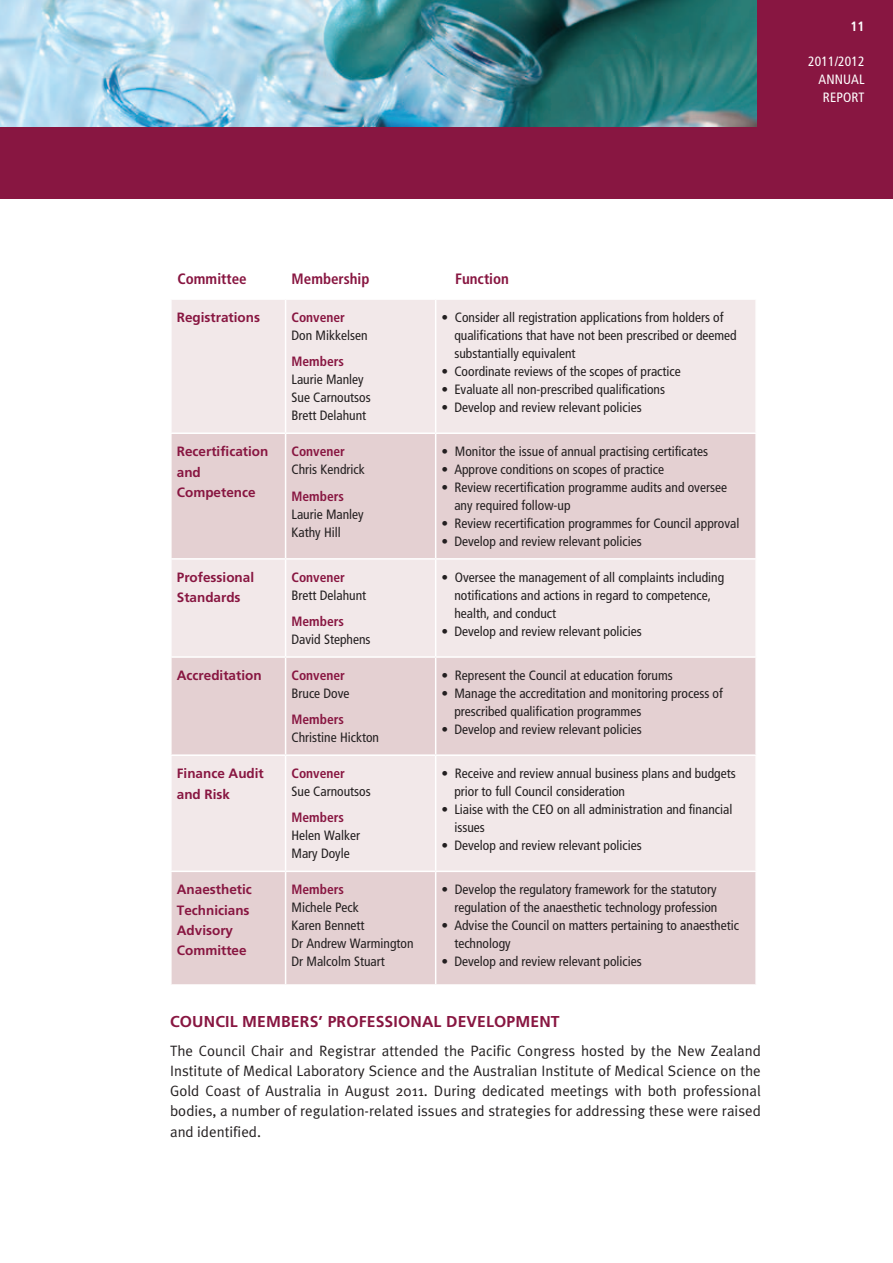
<style>
.page{position:relative;width:893px;height:1263px;background:#fff}
.page>*{position:absolute;margin:0;border:0;box-sizing:border-box;transform-origin:0 0}
.t1{font:700 15.75px "Frutiger";letter-spacing:.01em;color:#881641}
.t2{font:15px/20.2px "Meta Plus Normal";color:#231f20;text-align:justify}
.t3{font:700 condensed 15px "Frutiger";color:#881641}
.t4{font:condensed 13.5px/18px "Frutiger";color:#231f20}
.t5{font:700 13.5px/20.2px "Frutiger";color:#881641}
.t6{font:700 condensed 13.5px "Frutiger";color:#881641}
.t7{font:condensed 13.5px/18px "Frutiger";letter-spacing:.01em;color:#fff;text-align:right}
.t8{font:700 condensed 13.5px "Frutiger";color:#fff}
</style>
<div class="page">
<div style="left:0;top:0;width:893px;height:198px;background:#881641"></div>
<img style="left:0;top:0;width:757px;height:126px">
<div style="left:172px;top:300px;width:583px;height:132px;background:#f2e8e9"></div>
<svg style="left:172px;top:434px;width:583px;height:550px;background:#e9d9da"></svg>
<hr style="left:285px;top:300px;width:1px;height:132px;background:#fff">
<hr style="left:435px;top:300px;width:1px;height:132px;background:#fff">
<hr style="left:285px;top:434px;width:1px;height:124px;background:#fff">
<hr style="left:435px;top:434px;width:1px;height:124px;background:#fff">
<hr style="left:170px;top:558px;width:116px;height:2px;background:#fff">
<hr style="left:286px;top:558px;width:150px;height:2px;background:#fff">
<hr style="left:285px;top:560px;width:1px;height:96px;background:#fff">
<hr style="left:436px;top:558px;width:321px;height:2px;background:#fff">
<hr style="left:435px;top:560px;width:1px;height:96px;background:#fff">
<hr style="left:170px;top:656px;width:116px;height:2px;background:#fff">
<hr style="left:286px;top:656px;width:150px;height:2px;background:#fff">
<hr style="left:285px;top:658px;width:1px;height:96px;background:#fff">
<hr style="left:436px;top:656px;width:321px;height:2px;background:#fff">
<hr style="left:435px;top:658px;width:1px;height:96px;background:#fff">
<hr style="left:170px;top:754px;width:116px;height:2px;background:#fff">
<hr style="left:286px;top:754px;width:150px;height:2px;background:#fff">
<hr style="left:285px;top:756px;width:1px;height:114px;background:#fff">
<hr style="left:436px;top:754px;width:321px;height:2px;background:#fff">
<hr style="left:435px;top:756px;width:1px;height:114px;background:#fff">
<hr style="left:170px;top:870px;width:116px;height:2px;background:#fff">
<hr style="left:286px;top:870px;width:150px;height:2px;background:#fff">
<hr style="left:285px;top:872px;width:1px;height:112px;background:#fff">
<hr style="left:436px;top:870px;width:321px;height:2px;background:#fff">
<hr style="left:435px;top:872px;width:1px;height:112px;background:#fff">
<p class="t8" style="left:851px;top:19px;width:16px">11</p>
<p class="t7" style="left:808px;top:53px;width:58px">2011/2012<br>ANNUAL<br>REPORT</p>
<p class="t3" style="left:178px;top:270px;width:71px">Committee</p>
<p class="t3" style="left:292px;top:270px;width:79px">Membership</p>
<p class="t3" style="left:455px;top:270px;width:55px">Function</p>
<p class="t5" style="left:177px;top:307px;width:85px">Registrations</p>
<p class="t6" style="left:292px;top:309px;width:55px">Convener</p>
<p class="t4" style="left:292px;top:326px;width:77px">Don Mikkelsen</p>
<p class="t6" style="left:292px;top:354px;width:54px">Members</p>
<p class="t4" style="left:292px;top:371px;width:81px">Laurie Manley<br>Sue Carnoutsos<br>Brett Delahunt</p>
<p class="t4" style="left:454px;top:308px;width:284px;text-indent:-13px">• Consider all registration applications from holders of qualifications that have not been prescribed or deemed substantially equivalent</p>
<p class="t4" style="left:442px;top:362px;width:241px">• Coordinate reviews of the scopes of practice</p>
<p class="t4" style="left:442px;top:380px;width:225px">• Evaluate all non-prescribed qualifications</p>
<p class="t4" style="left:442px;top:398px;width:202px">• Develop and review relevant policies</p>
<p class="t5" style="left:177px;top:441px;width:93px">Recertification and<br>Competence</p>
<p class="t6" style="left:292px;top:443px;width:55px">Convener</p>
<p class="t4" style="left:292px;top:460px;width:75px">Chris Kendrick</p>
<p class="t6" style="left:292px;top:488px;width:54px">Members</p>
<p class="t4" style="left:292px;top:505px;width:74px">Laurie Manley<br>Kathy Hill</p>
<p class="t5" style="left:177px;top:567px;width:79px">Professional<br>Standards</p>
<p class="t6" style="left:292px;top:569px;width:55px">Convener</p>
<p class="t4" style="left:292px;top:586px;width:76px">Brett Delahunt</p>
<p class="t6" style="left:292px;top:613px;width:54px">Members</p>
<p class="t4" style="left:292px;top:631px;width:80px">David Stephens</p>
<p class="t5" style="left:177px;top:665px;width:86px">Accreditation</p>
<p class="t6" style="left:292px;top:667px;width:55px">Convener</p>
<p class="t4" style="left:292px;top:684px;width:59px">Bruce Dove</p>
<p class="t6" style="left:292px;top:712px;width:54px">Members</p>
<p class="t4" style="left:292px;top:729px;width:89px">Christine Hickton</p>
<p class="t5" style="left:177px;top:763px;width:89px">Finance Audit and Risk</p>
<p class="t6" style="left:292px;top:765px;width:55px">Convener</p>
<p class="t4" style="left:292px;top:782px;width:81px">Sue Carnoutsos</p>
<p class="t6" style="left:292px;top:810px;width:54px">Members</p>
<p class="t4" style="left:292px;top:827px;width:70px">Helen Walker<br>Mary Doyle</p>
<p class="t5" style="left:177px;top:879px;width:77px">Anaesthetic<br>Technicians<br>Advisory<br>Committee</p>
<p class="t6" style="left:292px;top:881px;width:54px">Members</p>
<p class="t4" style="left:292px;top:898px;width:123px">Michele Peck<br>Karen Bennett<br>Dr Andrew Warmington<br>Dr Malcolm Stuart</p>
<p class="t4" style="left:442px;top:442px;width:268px">• Monitor the issue of annual practising certificates</p>
<p class="t4" style="left:442px;top:460px;width:224px">• Approve conditions on scopes of practice</p>
<p class="t4" style="left:454px;top:478px;width:274px;text-indent:-13px">• Review recertification programme audits and oversee any required follow-up</p>
<p class="t4" style="left:442px;top:514px;width:299px">• Review recertification programmes for Council approval</p>
<p class="t4" style="left:442px;top:532px;width:202px">• Develop and review relevant policies</p>
<p class="t4" style="left:454px;top:568px;width:271px;text-indent:-13px">• Oversee the management of all complaints including notifications and actions in regard to competence, health, and conduct</p>
<p class="t4" style="left:442px;top:622px;width:202px">• Develop and review relevant policies</p>
<p class="t4" style="left:442px;top:666px;width:233px">• Represent the Council at education forums</p>
<p class="t4" style="left:454px;top:684px;width:270px;text-indent:-13px">• Manage the accreditation and monitoring process of prescribed qualification programmes</p>
<p class="t4" style="left:442px;top:720px;width:202px">• Develop and review relevant policies</p>
<p class="t4" style="left:454px;top:764px;width:283px;text-indent:-13px">• Receive and review annual business plans and budgets prior to full Council consideration</p>
<p class="t4" style="left:454px;top:800px;width:279px;text-indent:-13px">• Liaise with the CEO on all administration and financial issues</p>
<p class="t4" style="left:442px;top:836px;width:202px">• Develop and review relevant policies</p>
<p class="t4" style="left:442px;top:880px;width:277px;text-align:right">• Develop the regulatory framework for the statutory regulation of the anaesthetic technology profession</p>
<p class="t4" style="left:454px;top:916px;width:286px;text-indent:-13px">• Advise the Council on matters pertaining to anaesthetic technology</p>
<p class="t4" style="left:442px;top:952px;width:202px">• Develop and review relevant policies</p>
<p class="t1" style="left:170px;top:1012px;width:85px">COUNCIL MEMBE</p>
<p class="t1" style="left:300px;top:1012px;width:261px">RS’ PROFESSIONAL DEVELOPME NT</p>
<p class="t2" style="left:170px;top:1040px;width:592px">The Council Chair and Registrar attended the Pacific Congress hosted by the New Zealand Institute of Medical Laboratory Science and the Australian Institute of Medical Science on the Gold Coast of Australia in August 2011. During dedicated meetings with both professional bodies, a number of regulation-related issues and strategies for addressing these were raised and identified.</p>
</div>
